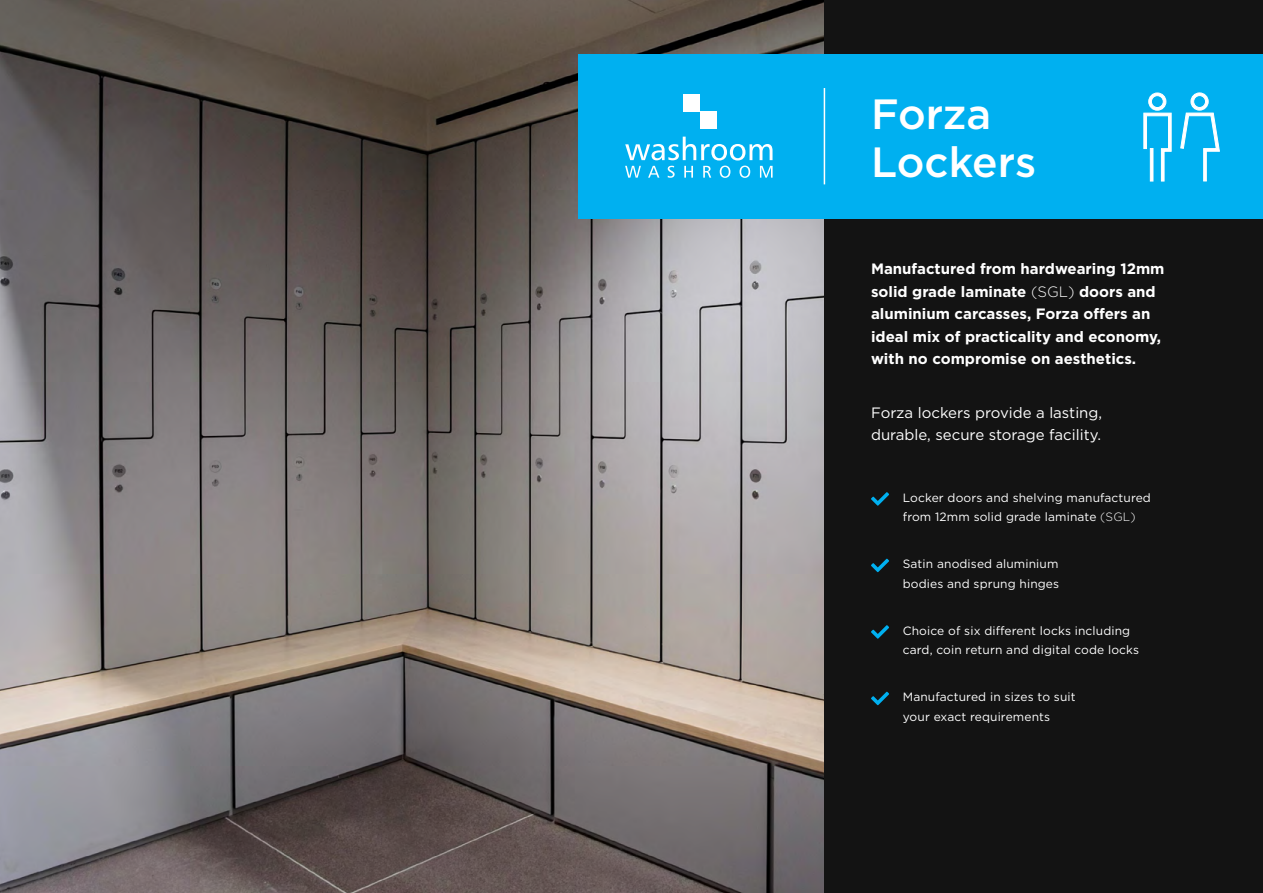
<style>
.page{position:relative;width:1263px;height:893px;background:#131313}
.page>*{position:absolute;margin:0;border:0;box-sizing:border-box;transform-origin:0 0}
.t1{font:500 42.3px/47.7px "Gotham";color:#fff}
.t2{font:700 15px/22.5px "Gotham";color:#fff}
.t3{font:15px/22.5px "Gotham";color:#fff}
.t4{font:12px/19.5px "Gotham";letter-spacing:.01em;color:#fff}
.s1{font-weight:300}
</style>
<div class="page">
<img style="left:0;top:0;width:824px;height:893px">
<div style="left:579px;top:54px;width:684px;height:164px;background:#00b0f0"></div>
<svg style="left:625px;top:137px;width:147px;height:41px"></svg>
<div style="left:700px;top:112px;width:17px;height:17px;background:#fff"></div>
<div style="left:683px;top:95px;width:17px;height:17px;background:#fff"></div>
<hr style="left:824px;top:88px;width:1px;height:96px;background:#fff">
<svg style="left:1143px;top:93px;width:28px;height:88px"></svg>
<div style="left:1150px;top:148px;width:3px;height:33px;background:#fff;border:1px solid #fff"></div>
<svg style="left:1180px;top:93px;width:40px;height:88px"></svg>
<svg style="left:871px;top:492px;width:18px;height:14px"></svg>
<svg style="left:871px;top:559px;width:18px;height:13px"></svg>
<svg style="left:871px;top:625px;width:18px;height:14px"></svg>
<svg style="left:871px;top:692px;width:18px;height:13px"></svg>
<h1 class="t1" style="left:871px;top:90px;width:167px">Forza<br>Lockers</h1>
<p class="t2" style="left:871px;top:258px;width:295px">Manufactured from hardwearing 12mm solid grade laminate <span class="s1">(SGL)</span> doors and aluminium carcasses, Forza offers an ideal mix of practicality and economy, with no compromise on aesthetics.</p>
<p class="t3" style="left:871px;top:401px;width:233px">Forza lockers provide a lasting, durable, secure storage facility.</p>
<p class="t4" style="left:903px;top:488px;width:250px">Locker doors and shelving manufactured from 12mm solid grade laminate <span class="s1">(SGL)</span></p>
<p class="t4" style="left:903px;top:554px;width:158px">Satin anodised aluminium bodies and sprung hinges</p>
<p class="t4" style="left:903px;top:621px;width:238px">Choice of six different locks including card, coin return and digital code locks</p>
<p class="t4" style="left:903px;top:687px;width:174px">Manufactured in sizes to suit your exact requirements</p>
</div>
